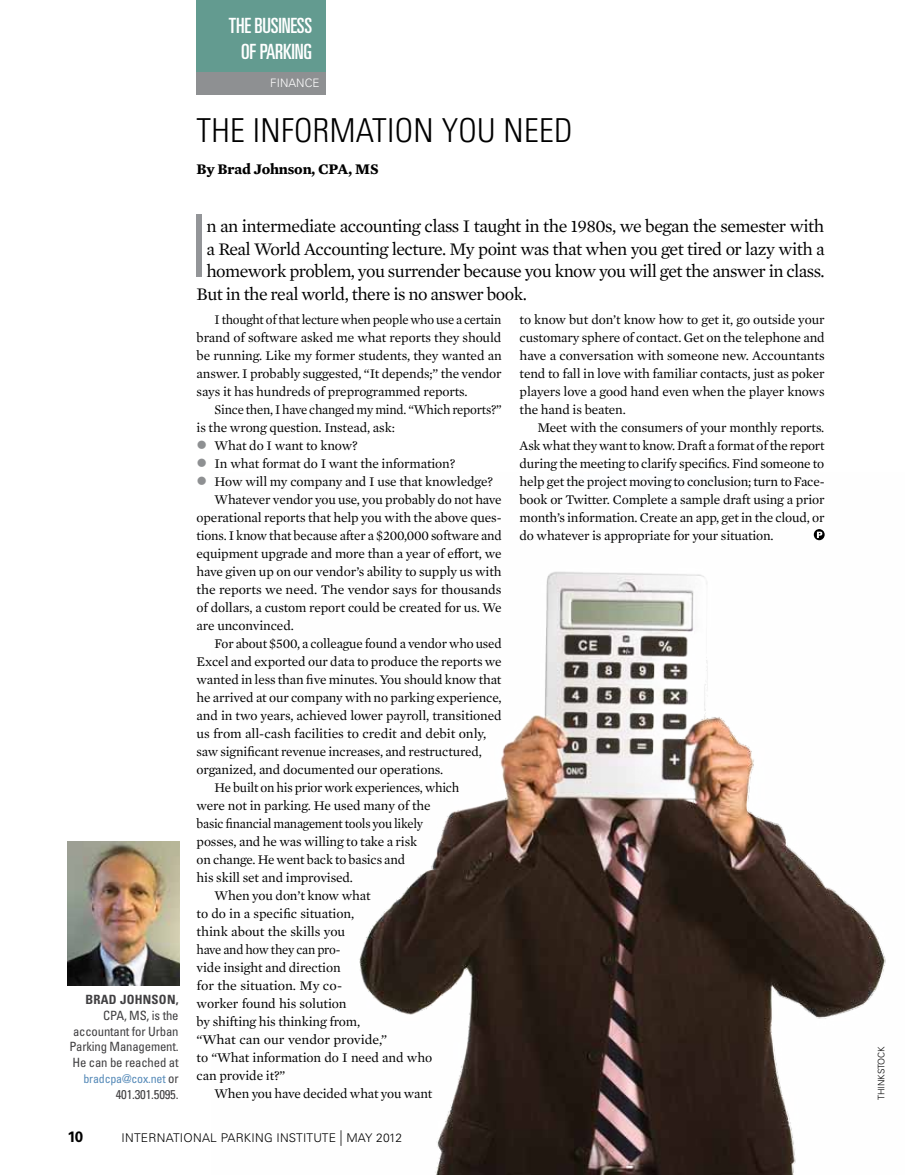
<style>
.page{position:relative;width:905px;height:1175px;background:#fff}
.page>*{position:absolute;margin:0;border:0;box-sizing:border-box;transform-origin:0 0}
.t1{font:300 condensed 87px "Univers LT Std";color:#939598}
.t2{font:300 condensed 33px "Univers LT Std";letter-spacing:.01em;color:#000}
.t3{font:ultra-condensed 21px/25.5px "Univers LT Std";letter-spacing:-.01em;color:#fff}
.t4{font:18px "Mercury Text G1";letter-spacing:-.03em;color:#000}
.t5{font:700 15px "Mercury Text G1";letter-spacing:-.01em;color:#000}
.t6{font:700 15px "Univers LT Std";color:#000}
.t7{font:13.5px/18px "Mercury Text G1";letter-spacing:-.01em;color:#000;text-align:justify}
.t8{font:13.5px/18px "Mercury Text G1";letter-spacing:-.01em;color:#000;text-align:justify;scale:.95 1}
.t9{font:13.5px "Mercury Text G1";letter-spacing:-.01em;color:#000;scale:.96 1}
.t10{font:13.5px "Mercury Text G1";letter-spacing:-.01em;color:#000;scale:1.04 1}
.t11{font:condensed 12.75px/15.8px "Univers LT Std";letter-spacing:-.015em;color:#414042;text-align:justify}
.t12{font:700 condensed 12.75px "Univers LT Std";letter-spacing:.02em;color:#414042}
.t13{font:300 12px "Univers LT Std";letter-spacing:.02em;color:#000}
.t14{font:condensed 12px "Univers LT Std";letter-spacing:-.015em;color:#568ab8}
.t15{font:300 11.7px "Univers LT Std";color:#fff}
.t16{font:300 9px "Univers LT Std";letter-spacing:-.01em;color:#000}
.s1{font-size:12.75px;color:#414042}
.s2{font-size:15.6px}
</style>
<div class="page">
<img style="left:359px;top:529px;width:527px;height:645px">
<div style="left:196px;top:0;width:129px;height:72px;background:#639b90"></div>
<div style="left:196px;top:72px;width:130px;height:22px;background:#8e9092"></div>
<svg style="left:813px;top:529px;width:11px;height:11px"></svg>
<svg style="left:816px;top:531px;width:6px;height:7px"></svg>
<img style="left:68px;top:841px;width:111px;height:144px">
<h3 class="t3" style="left:241px;top:13px;width:58px;text-indent:-12px">THE BUSINESS<br>OF PARKING</h3>
<p class="t15" style="left:270px;top:76px;width:51px">FINANCE</p>
<h2 class="t2" style="left:196px;top:111px;width:377px">THE INFORMATION YOU NEED</h2>
<p class="t5" style="left:196px;top:157px;width:183px">By Brad Johnson, CPA, MS</p>
<h1 class="t1" style="left:190px;top:194px;width:7px">I</h1>
<h3 class="t4" style="left:206px;top:213px;width:619px">n an intermediate accounting class I taught in the 1980s, we began the semester with</h3>
<h3 class="t4" style="left:206px;top:236px;width:619px">a Real World Accounting lecture. My point was that when you get tired or lazy with a</h3>
<h3 class="t4" style="left:206px;top:258px;width:619px">homework problem, you surrender because you know you will get the answer in class.</h3>
<h3 class="t4" style="left:196px;top:281px;width:332px">But in the real world, there is no answer book.</h3>
<p class="t8" style="left:196px;top:310px;width:323px;text-indent:18px">I thought of that lecture when people who use a certain brand of software asked me what reports they should be running. Like my former students, they wanted an answer. I probably suggested, “It depends;” the vendor says it has hundreds of preprogrammed reports.</p>
<p class="t9" style="left:214px;top:400px;width:300px">Since then, I have changed my mind. “Which reports?”</p>
<p class="t7" style="left:196px;top:418px;width:200px">is the wrong question. Instead, ask:</p>
<p class="t7" style="left:214px;top:436px;width:145px">What do I want to know?</p>
<p class="t7" style="left:214px;top:454px;width:242px">In what format do I want the information?</p>
<p class="t7" style="left:214px;top:472px;width:280px">How will my company and I use that knowledge?</p>
<p class="t7" style="left:214px;top:490px;width:288px">Whatever vendor you use, you probably do not have</p>
<p class="t7" style="left:196px;top:508px;width:306px">operational reports that help you with the above ques-</p>
<p class="t7" style="left:196px;top:526px;width:307px">tions. I know that because after a $200,000 software and</p>
<p class="t7" style="left:196px;top:544px;width:306px">equipment upgrade and more than a year of effort, we</p>
<p class="t7" style="left:196px;top:562px;width:306px">have given up on our vendor’s ability to supply us with</p>
<p class="t7" style="left:196px;top:580px;width:306px">the reports we need. The vendor says for thousands</p>
<p class="t7" style="left:196px;top:598px;width:306px">of dollars, a custom report could be created for us. We</p>
<p class="t7" style="left:196px;top:616px;width:99px">are unconvinced.</p>
<p class="t7" style="left:214px;top:634px;width:289px">For about $500, a colleague found a vendor who used</p>
<p class="t7" style="left:196px;top:652px;width:306px">Excel and exported our data to produce the reports we</p>
<p class="t7" style="left:196px;top:670px;width:306px">wanted in less than five minutes. You should know that</p>
<p class="t7" style="left:196px;top:688px;width:306px">he arrived at our company with no parking experience,</p>
<p class="t7" style="left:196px;top:706px;width:306px">and in two years, achieved lower payroll, transitioned</p>
<p class="t7" style="left:196px;top:724px;width:291px">us from all-cash facilities to credit and debit only,</p>
<p class="t7" style="left:196px;top:742px;width:287px">saw significant revenue increases, and restructured,</p>
<p class="t7" style="left:196px;top:760px;width:248px">organized, and documented our operations.</p>
<p class="t7" style="left:214px;top:778px;width:246px">He built on his prior work experiences, which</p>
<p class="t7" style="left:196px;top:796px;width:235px">were not in parking. He used many of the</p>
<p class="t8" style="left:196px;top:814px;width:240px">basic financial management tools you likely</p>
<p class="t7" style="left:196px;top:832px;width:222px">posses, and he was willing to take a risk</p>
<p class="t7" style="left:196px;top:850px;width:210px">on change. He went back to basics and</p>
<p class="t7" style="left:196px;top:868px;width:158px">his skill set and improvised.</p>
<p class="t7" style="left:214px;top:886px;width:158px">When you don’t know what</p>
<p class="t7" style="left:196px;top:904px;width:159px">to do in a specific situation,</p>
<p class="t7" style="left:196px;top:922px;width:150px">think about the skills you</p>
<p class="t8" style="left:196px;top:940px;width:153px">have and how they can pro-</p>
<p class="t7" style="left:196px;top:958px;width:146px">vide insight and direction</p>
<p class="t7" style="left:196px;top:976px;width:147px">for the situation. My co-</p>
<p class="t7" style="left:196px;top:994px;width:152px">worker found his solution</p>
<p class="t7" style="left:196px;top:1012px;width:165px">by shifting his thinking from,</p>
<p class="t10" style="left:196px;top:1030px;width:185px">“What can our vendor provide,”</p>
<p class="t7" style="left:196px;top:1048px;width:237px">to “What information do I need and who</p>
<p class="t7" style="left:196px;top:1066px;width:90px">can provide it?”</p>
<p class="t7" style="left:214px;top:1084px;width:219px">When you have decided what you want</p>
<p class="t7" style="left:519px;top:310px;width:306px">to know but don’t know how to get it, go outside your customary sphere of contact. Get on the telephone and have a conversation with someone new. Accountants tend to fall in love with familiar contacts, just as poker players love a good hand even when the player knows the hand is beaten.</p>
<p class="t7" style="left:519px;top:418px;width:306px;text-indent:18px">Meet with the consumers of your monthly reports.<br>Ask what they want to know. Draft a format of the report during the meeting to clarify specifics. Find someone to help get the project moving to conclusion; turn to Face&shy;book or Twitter. Complete a sample draft using a prior month’s information. Create an app, get in the cloud, or do whatever is appropriate for your situation.</p>
<p class="t12" style="left:85px;top:991px;width:95px">BRAD JOHNSON,</p>
<p class="t11" style="left:69px;top:1007px;width:111px;text-indent:34px">CPA, MS, is the accountant for Urban Parking Management.<br>He can be reached at</p>
<p class="t14" style="left:83px;top:1070px;width:97px">bradcpa@cox.net <span class="s1">or</span></p>
<p class="t11" style="left:116px;top:1085px;width:64px">401.301.5095.</p>
<p class="t6" style="left:68px;top:1127px;width:17px">10</p>
<p class="t13" style="left:122px;top:1130px;width:282px">INTERNATI ONAL PARKIN G IN STITUTE <span class="s2">|</span> MAY 2012</p>
<p class="t16" style="left:875px;top:1100px;width:55px;rotate:-90deg">THIN KSTOCK</p>
</div>
